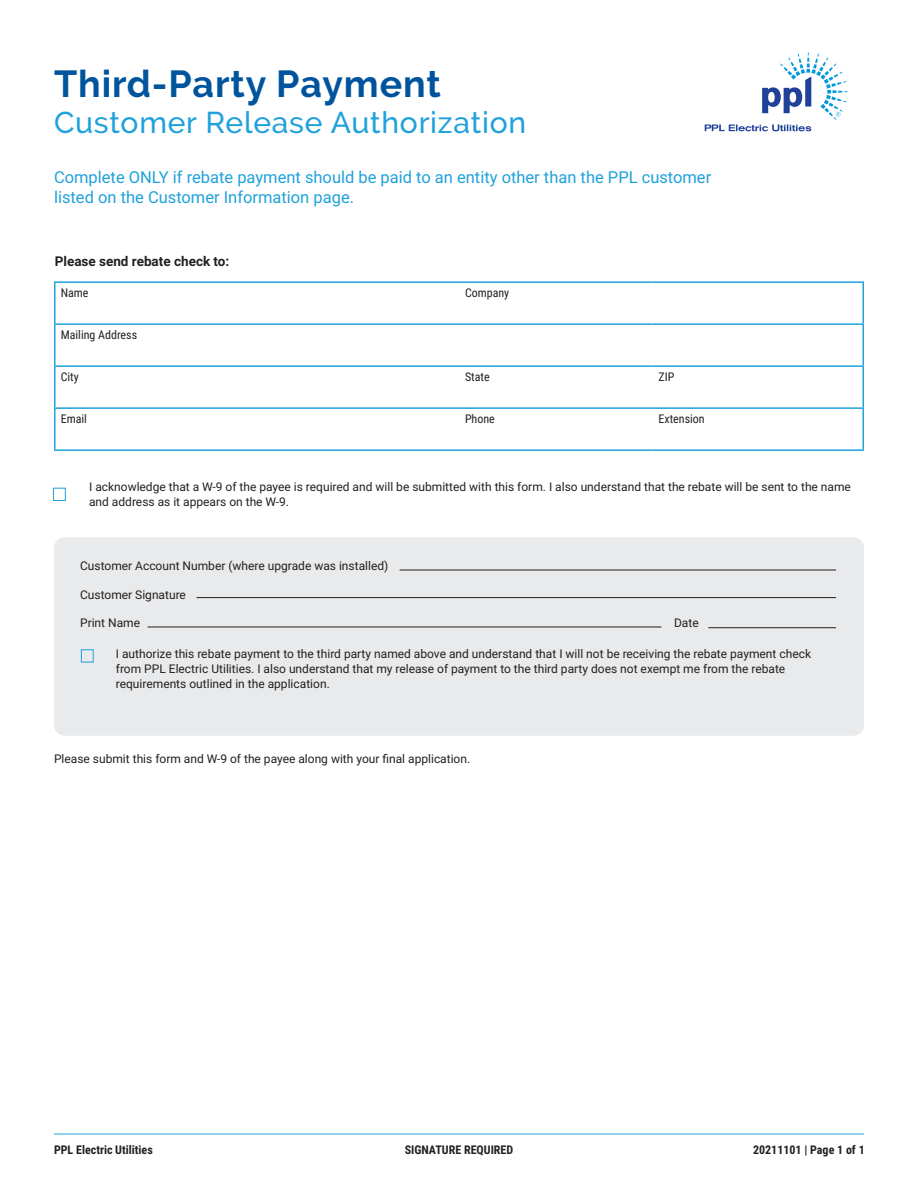
<style>
.page{position:relative;width:918px;height:1188px;background:#fff}
.page>*{position:absolute;margin:0;border:0;box-sizing:border-box;transform-origin:0 0}
.t1{font:700 37.5px "Raleway";letter-spacing:.025em;color:#00549e}
.t2{font:500 30px "Raleway";letter-spacing:.025em;color:#1fa1db}
.t3{font:16.5px/19.8px "Roboto";color:#1fa1db}
.t4{font:700 13.5px "Roboto";color:#231f20}
.t5{font:12px/15px "Roboto";color:#231f20}
.t6{font:12px "Roboto Condensed";color:#231f20}
.t7{font:700 12px "Roboto Condensed";color:#231f20}
</style>
<div class="page">
<hr style="left:54px;top:1134px;width:810px;height:1px;background:#1fa1db">
<hr style="left:54px;top:281px;width:405px;height:2px;background:#1fa1db">
<hr style="left:54px;top:283px;width:2px;height:40px;background:#1fa1db">
<hr style="left:459px;top:281px;width:193px;height:2px;background:#1fa1db">
<hr style="left:652px;top:281px;width:212px;height:2px;background:#1fa1db">
<hr style="left:862px;top:283px;width:2px;height:40px;background:#1fa1db">
<hr style="left:54px;top:323px;width:405px;height:2px;background:#1fa1db">
<hr style="left:54px;top:325px;width:2px;height:40px;background:#1fa1db">
<hr style="left:459px;top:323px;width:193px;height:2px;background:#1fa1db">
<hr style="left:652px;top:323px;width:212px;height:2px;background:#1fa1db">
<hr style="left:862px;top:325px;width:2px;height:40px;background:#1fa1db">
<hr style="left:54px;top:365px;width:405px;height:2px;background:#1fa1db">
<hr style="left:54px;top:367px;width:2px;height:40px;background:#1fa1db">
<hr style="left:459px;top:365px;width:193px;height:2px;background:#1fa1db">
<hr style="left:652px;top:365px;width:212px;height:2px;background:#1fa1db">
<hr style="left:862px;top:367px;width:2px;height:40px;background:#1fa1db">
<hr style="left:54px;top:407px;width:405px;height:2px;background:#1fa1db">
<hr style="left:54px;top:409px;width:2px;height:40px;background:#1fa1db">
<hr style="left:459px;top:407px;width:193px;height:2px;background:#1fa1db">
<hr style="left:652px;top:407px;width:212px;height:2px;background:#1fa1db">
<hr style="left:862px;top:409px;width:2px;height:40px;background:#1fa1db">
<hr style="left:54px;top:449px;width:405px;height:2px;background:#1fa1db">
<hr style="left:459px;top:449px;width:193px;height:2px;background:#1fa1db">
<hr style="left:652px;top:449px;width:212px;height:2px;background:#1fa1db">
<div style="left:53px;top:488px;width:13px;height:13px;border:1px solid #1fa1db"></div>
<svg style="left:705px;top:52px;width:143px;height:79px"></svg>
<div style="left:54px;top:537px;width:810px;height:199px;background:#e9eaeb;border-radius:11px"></div>
<hr style="left:197px;top:597px;width:639px;height:1px;background:#231f20">
<hr style="left:148px;top:627px;width:514px;height:1px;background:#231f20">
<hr style="left:708px;top:627px;width:128px;height:1px;background:#231f20">
<hr style="left:400px;top:570px;width:436px;height:1px;background:#231f20">
<div style="left:81px;top:649px;width:13px;height:13px;border:1px solid #1fa1db"></div>
<h1 class="t1" style="left:54px;top:62px;width:388px">Third-Party Payment</h1>
<h2 class="t2" style="left:54px;top:105px;width:474px">Customer Release Authorization</h2>
<h3 class="t3" style="left:54px;top:167px;width:659px">Complete ONLY if rebate payment should be paid to an entity other than the PPL customer listed on the Customer Information page.</h3>
<p class="t4" style="left:55px;top:252px;width:176px">Please send rebate check to:</p>
<p class="t6" style="left:61px;top:284px;width:29px">Name</p>
<p class="t6" style="left:465px;top:284px;width:46px">Company</p>
<p class="t6" style="left:61px;top:326px;width:78px">Mailing Address</p>
<p class="t6" style="left:61px;top:368px;width:20px">City</p>
<p class="t6" style="left:465px;top:368px;width:26px">State</p>
<p class="t6" style="left:659px;top:368px;width:17px">ZIP</p>
<p class="t6" style="left:61px;top:410px;width:28px">Email</p>
<p class="t6" style="left:465px;top:410px;width:31px">Phone</p>
<p class="t6" style="left:659px;top:410px;width:48px">Extension</p>
<p class="t5" style="left:89px;top:479px;width:763px">I acknowledge that a W-9 of the payee is required and will be submitted with this form. I also understand that the rebate will be sent to the name and address as it appears on the W-9.</p>
<p class="t5" style="left:80px;top:558px;width:310px">Customer Account Number (where upgrade was installed)</p>
<p class="t5" style="left:80px;top:586px;width:107px">Customer Signature</p>
<p class="t5" style="left:80px;top:615px;width:62px">Print Name</p>
<p class="t5" style="left:674px;top:615px;width:26px">Date</p>
<p class="t5" style="left:116px;top:646px;width:697px">I authorize this rebate payment to the third party named above and understand that I will not be receiving the rebate payment check from PPL Electric Utilities. I also understand that my release of payment to the third party does not exempt me from the rebate requirements outlined in the application.</p>
<p class="t5" style="left:54px;top:750px;width:418px">Please submit this form and W-9 of the payee along with your final application.</p>
<p class="t7" style="left:54px;top:1141px;width:100px">PPL Electric Utilities</p>
<p class="t7" style="left:405px;top:1141px;width:110px">SIGNATURE REQUIRED</p>
<p class="t7" style="left:753px;top:1141px;width:113px">20211101 | Page 1 of 1</p>
</div>
